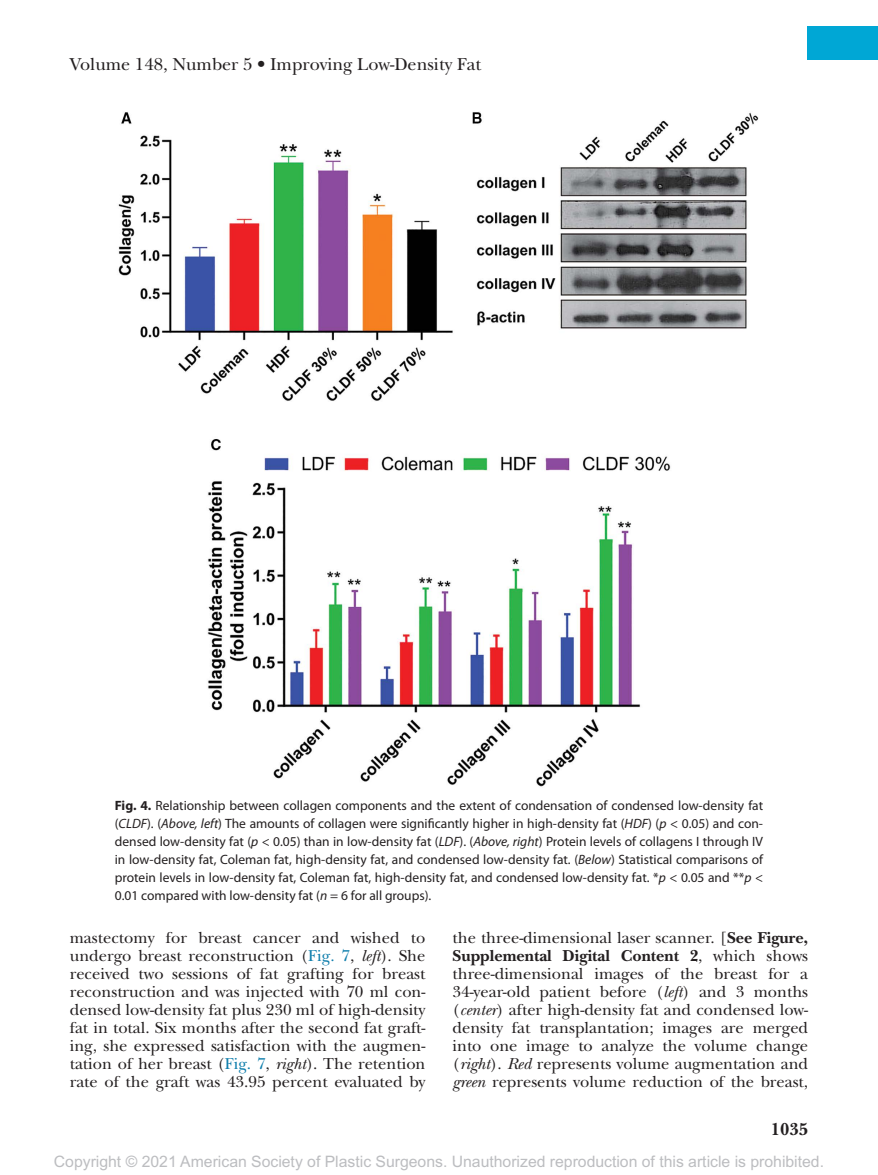
<style>
.page{position:relative;width:878px;height:1175px;background:#fff}
.page>*{position:absolute;margin:0;border:0;box-sizing:border-box;transform-origin:0 0}
.t1{font:18px "New Baskerville Std";color:#231f20}
.t2{font:700 18px "New Baskerville Std";color:#231f20}
.t3{font:16.5px/18px "New Baskerville Std";color:#231f20;text-align:justify}
.t4{font:15.75px "Arial MT Std";color:#bcbdc0}
.t5{font:13.5px/18px "Myriad Pro";color:#231f20;text-align:justify}
.s1{font-weight:700}
.s2{font-style:italic}
.s3{color:#0f7eac}
</style>
<div class="page">
<div style="left:807px;top:26px;width:71px;height:33px;background:#00a7d5"></div>
<img style="left:118px;top:112px;width:641px;height:675px">
<p class="t1" style="left:70px;top:54px;width:413px">Volume 148, Number 5 • Improving Low-Density Fat</p>
<p class="t5" style="left:115px;top:796px;width:650px"><span class="s1">Fig. 4.</span> Relationship between collagen components and the extent of condensation of condensed low-density fat (<span class="s2">CLDF</span>). (<span class="s2">Above, left</span>) The amounts of collagen were significantly higher in high-density fat (<span class="s2">HDF</span>) (<span class="s2">p</span> &lt; 0.05) and con&shy;densed low-density fat (<span class="s2">p</span> &lt; 0.05) than in low-density fat (<span class="s2">LDF</span>). (<span class="s2">Above, right</span>) Protein levels of collagens I through IV in low-density fat, Coleman fat, high-density fat, and condensed low-density fat. (<span class="s2">Below</span>) Statistical comparisons of protein levels in low-density fat, Coleman fat, high-density fat, and condensed low-density fat. *<span class="s2">p</span> &lt; 0.05 and **<span class="s2">p</span> &lt; 0.01 compared with low-density fat (<span class="s2">n</span> = 6 for all groups).</p>
<p class="t3" style="left:70px;top:928px;width:357px">mastectomy for breast cancer and wished to undergo breast reconstruction (<span class="s3">Fig. 7</span>, <span class="s2">left</span>). She received two sessions of fat grafting for breast reconstruction and was injected with 70 ml con&shy;densed low-density fat plus 230 ml of high-density fat in total. Six months after the second fat graft&shy;ing, she expressed satisfaction with the augmen&shy;tation of her breast (<span class="s3">Fig. 7</span>, <span class="s2">right</span>). The retention rate of the graft was 43.95 percent evaluated by</p>
<p class="t3" style="left:452px;top:928px;width:357px">the three-dimensional laser scanner. [<span class="s1">See Figure, Supplemental Digital Content 2</span>, which shows three-dimensional images of the breast for a 34-year-old patient before (<span class="s2">left</span>) and 3 months (<span class="s2">center</span>) after high-density fat and condensed low&shy;density fat transplantation; images are merged into one image to analyze the volume change (<span class="s2">right</span>). <span class="s2">Red</span> represents volume augmentation and <span class="s2">green</span> represents volume reduction of the breast,</p>
<p class="t2" style="left:770px;top:1118px;width:39px">1035</p>
<p class="t4" style="left:54px;top:1152px;width:771px">Copyright © 2021 American Society of Plastic Surgeons. Unauthorized reproduction of this article is prohibited.</p>
</div>
